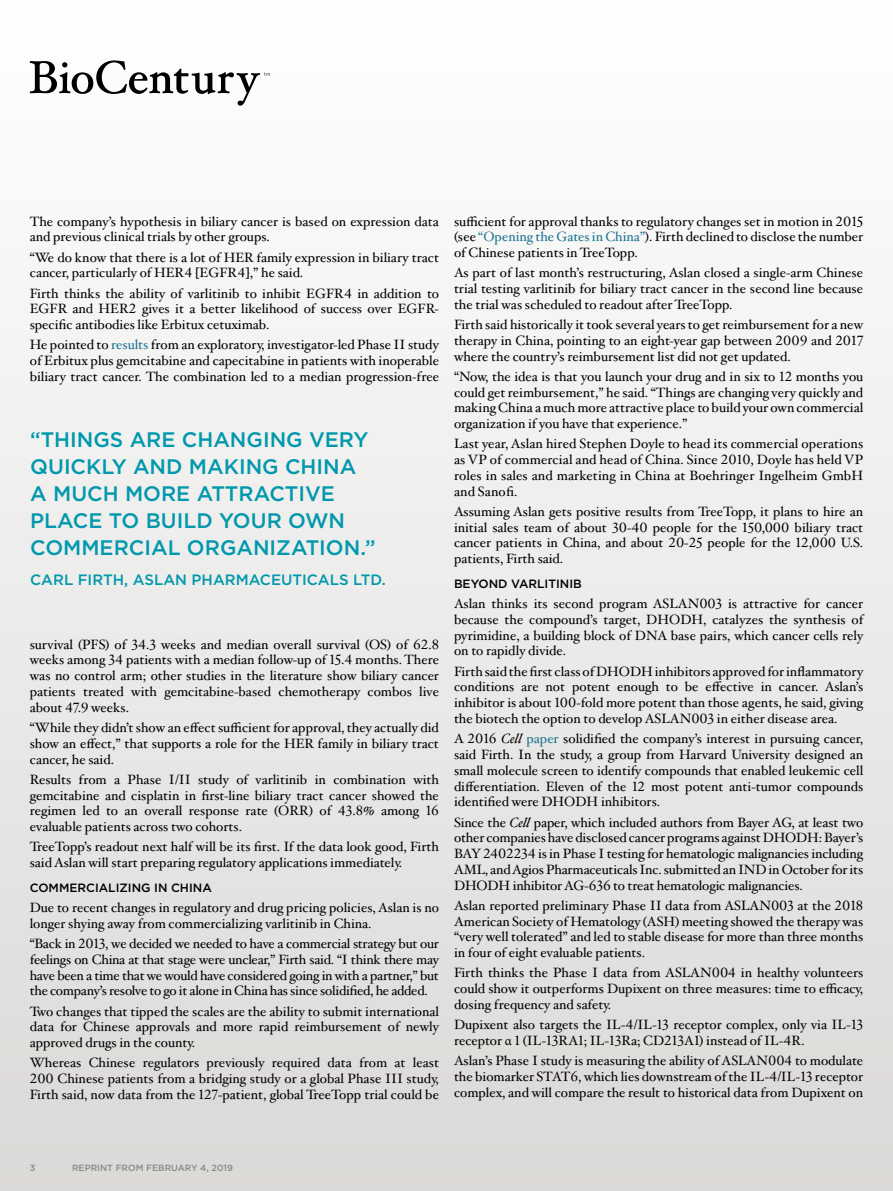
<style>
.page{position:relative;width:893px;height:1191px;background:#fff}
.page>*{position:absolute;margin:0;border:0;box-sizing:border-box;transform-origin:0 0}
.pull_quote_14{font:500 21px/27px "Gotham";color:#0098ad}
.pull_quote_attribute{font:500 15px "Gotham";color:#0098ad}
.body_text{font:13.5px/15.8px "Hoefler Txt";color:#000;text-align:justify}
.subhead{font:500 12px "Gotham";color:#000}
.t1{font:500 9px "Gotham";color:#89898c}
.s1{color:#1a7491}
.s2{font-style:italic}
.s3{font-family:"Minion Pro"}
</style>
<div class="page">
<div style="left:0;top:0;width:893px;height:1191px;background:linear-gradient(to bottom,#fff,#dbd9d7)"></div>
<svg style="left:30px;top:60px;width:240px;height:46px"></svg>
<p class="body_text" style="left:30px;top:212px;width:411px">The company’s hypothesis in biliary cancer is based on expression data and previous clinical trials by other groups.</p>
<p class="body_text" style="left:30px;top:248px;width:411px">“We do know that there is a lot of HER family expression in biliary tract cancer, particularly of HER4 [EGFR4],” he said.</p>
<p class="body_text" style="left:30px;top:284px;width:411px">Firth thinks the ability of varlitinib to inhibit EGFR4 in addition to EGFR and HER2 gives it a better likelihood of success over EGFR&shy;specific antibodies like Erbitux cetuximab.</p>
<p class="body_text" style="left:30px;top:336px;width:411px">He pointed to <span class="s1">results</span> from an exploratory, investigator-led Phase II study of Erbitux plus gemcitabine and capecitabine in patients with inoperable biliary tract cancer. The combination led to a median progression-free</p>
<p class="pull_quote_14" style="left:30px;top:426px;width:347px">“THINGS ARE CHANGING VERY<br>QUICKLY AND MAKING CHINA<br>A MUCH MORE ATTRACTIVE<br>PLACE TO BUILD YOUR OWN<br>COMMERCIAL ORGANIZATION.”</p>
<p class="pull_quote_attribute" style="left:30px;top:570px;width:357px">CARL FIRTH, ASLAN PHARMACEUTICALS LTD.</p>
<p class="body_text" style="left:30px;top:635px;width:411px">survival (PFS) of 34.3 weeks and median overall survival (OS) of 62.8 weeks among 34 patients with a median follow-up of 15.4 months. There was no control arm; other studies in the literature show biliary cancer patients treated with gemcitabine-based chemotherapy combos live about 47.9 weeks.</p>
<p class="body_text" style="left:30px;top:719px;width:411px">“While they didn’t show an effect sufficient for approval, they actually did show an effect,” that supports a role for the HER family in biliary tract cancer, he said.</p>
<p class="body_text" style="left:30px;top:770px;width:411px">Results from a Phase I/II study of varlitinib in combination with gemcitabine and cisplatin in first-line biliary tract cancer showed the regimen led to an overall response rate (ORR) of 43.8% among 16 evaluable patients across two cohorts.</p>
<p class="body_text" style="left:30px;top:838px;width:411px">TreeTopp’s readout next half will be its first. If the data look good, Firth said Aslan will start preparing regulatory applications immediately.</p>
<p class="subhead" style="left:30px;top:879px;width:184px">COMMERCIALIZING IN CHINA</p>
<p class="body_text" style="left:30px;top:899px;width:411px">Due to recent changes in regulatory and drug pricing policies, Aslan is no longer shying away from commercializing varlitinib in China.</p>
<p class="body_text" style="left:30px;top:935px;width:411px">“Back in 2013, we decided we needed to have a commercial strategy but our feelings on China at that stage were unclear,” Firth said. “I think there may have been a time that we would have considered going in with a partner,” but the company’s resolve to go it alone in China has since solidified, he added.</p>
<p class="body_text" style="left:30px;top:1002px;width:411px">Two changes that tipped the scales are the ability to submit international data for Chinese approvals and more rapid reimbursement of newly approved drugs in the county.</p>
<p class="body_text" style="left:30px;top:1054px;width:411px">Whereas Chinese regulators previously required data from at least 200 Chinese patients from a bridging study or a global Phase III study, Firth said, now data from the 127-patient, global TreeTopp trial could be</p>
<p class="body_text" style="left:454px;top:212px;width:411px">sufficient for approval thanks to regulatory changes set in motion in 2015 (see <span class="s1">“Opening the Gates in China”</span>). Firth declined to disclose the number of Chinese patients in TreeTopp.</p>
<p class="body_text" style="left:454px;top:264px;width:411px">As part of last month’s restructuring, Aslan closed a single-arm Chinese trial testing varlitinib for biliary tract cancer in the second line because the trial was scheduled to readout after TreeTopp.</p>
<p class="body_text" style="left:454px;top:316px;width:411px">Firth said historically it took several years to get reimbursement for a new therapy in China, pointing to an eight-year gap between 2009 and 2017 where the country’s reimbursement list did not get updated.</p>
<p class="body_text" style="left:454px;top:368px;width:411px">“Now, the idea is that you launch your drug and in six to 12 months you could get reimbursement,” he said. “Things are changing very quickly and making China a much more attractive place to build your own commercial organization if you have that experience.”</p>
<p class="body_text" style="left:454px;top:435px;width:411px">Last year, Aslan hired Stephen Doyle to head its commercial operations as VP of commercial and head of China. Since 2010, Doyle has held VP roles in sales and marketing in China at Boehringer Ingelheim GmbH and Sanofi.</p>
<p class="body_text" style="left:454px;top:503px;width:411px">Assuming Aslan gets positive results from TreeTopp, it plans to hire an initial sales team of about 30-40 people for the 150,000 biliary tract cancer patients in China, and about 20-25 people for the 12,000 U.S. patients, Firth said.</p>
<p class="subhead" style="left:454px;top:576px;width:129px">BEYOND VARLITINIB</p>
<p class="body_text" style="left:454px;top:595px;width:411px">Aslan thinks its second program ASLAN003 is attractive for cancer because the compound’s target, DHODH, catalyzes the synthesis of pyrimidine, a building block of DNA base pairs, which cancer cells rely on to rapidly divide.</p>
<p class="body_text" style="left:454px;top:662px;width:411px">Firth said the first class of DHODH inhibitors approved for inflammatory conditions are not potent enough to be effective in cancer. Aslan’s inhibitor is about 100-fold more potent than those agents, he said, giving the biotech the option to develop ASLAN003 in either disease area.</p>
<p class="body_text" style="left:454px;top:730px;width:411px">A 2016 <span class="s2">Cell</span> <span class="s1">paper</span> solidified the company’s interest in pursuing cancer, said Firth. In the study, a group from Harvard University designed an small molecule screen to identify compounds that enabled leukemic cell differentiation. Eleven of the 12 most potent anti-tumor compounds identified were DHODH inhibitors.</p>
<p class="body_text" style="left:454px;top:813px;width:411px">Since the <span class="s2">Cell</span> paper, which included authors from Bayer AG, at least two other companies have disclosed cancer programs against DHODH: Bayer’s BAY 2402234 is in Phase I testing for hematologic malignancies including AML, and Agios Pharmaceuticals Inc. submitted an IND in October for its DHODH inhibitor AG-636 to treat hematologic malignancies.</p>
<p class="body_text" style="left:454px;top:896px;width:411px">Aslan reported preliminary Phase II data from ASLAN003 at the 2018<br>American Society of Hematology (ASH) meeting showed the therapy was “very well tolerated” and led to stable disease for more than three months in four of eight evaluable patients.</p>
<p class="body_text" style="left:454px;top:964px;width:411px">Firth thinks the Phase I data from ASLAN004 in healthy volunteers could show it outperforms Dupixent on three measures: time to efficacy, dosing frequency and safety.</p>
<p class="body_text" style="left:454px;top:1016px;width:411px">Dupixent also targets the IL-4/IL-13 receptor complex, only via IL-13 receptor <span class="s3">α</span> 1 (IL-13RA1; IL-13Ra; CD213A1) instead of IL-4R.</p>
<p class="body_text" style="left:454px;top:1052px;width:411px">Aslan’s Phase I study is measuring the ability of ASLAN004 to modulate the biomarker STAT6, which lies downstream of the IL-4/IL-13 receptor complex, and will compare the result to historical data from Dupixent on</p>
<p class="t1" style="left:30px;top:1161px;width:7px">3</p>
<p class="t1" style="left:72px;top:1161px;width:7px">REPRINT</p>
<p class="t1" style="left:116px;top:1161px;width:8px">FROM</p>
<p class="t1" style="left:146px;top:1161px;width:14px">FEBRUARY</p>
<p class="t1" style="left:200px;top:1161px;width:34px">4, 2019</p>
</div>
